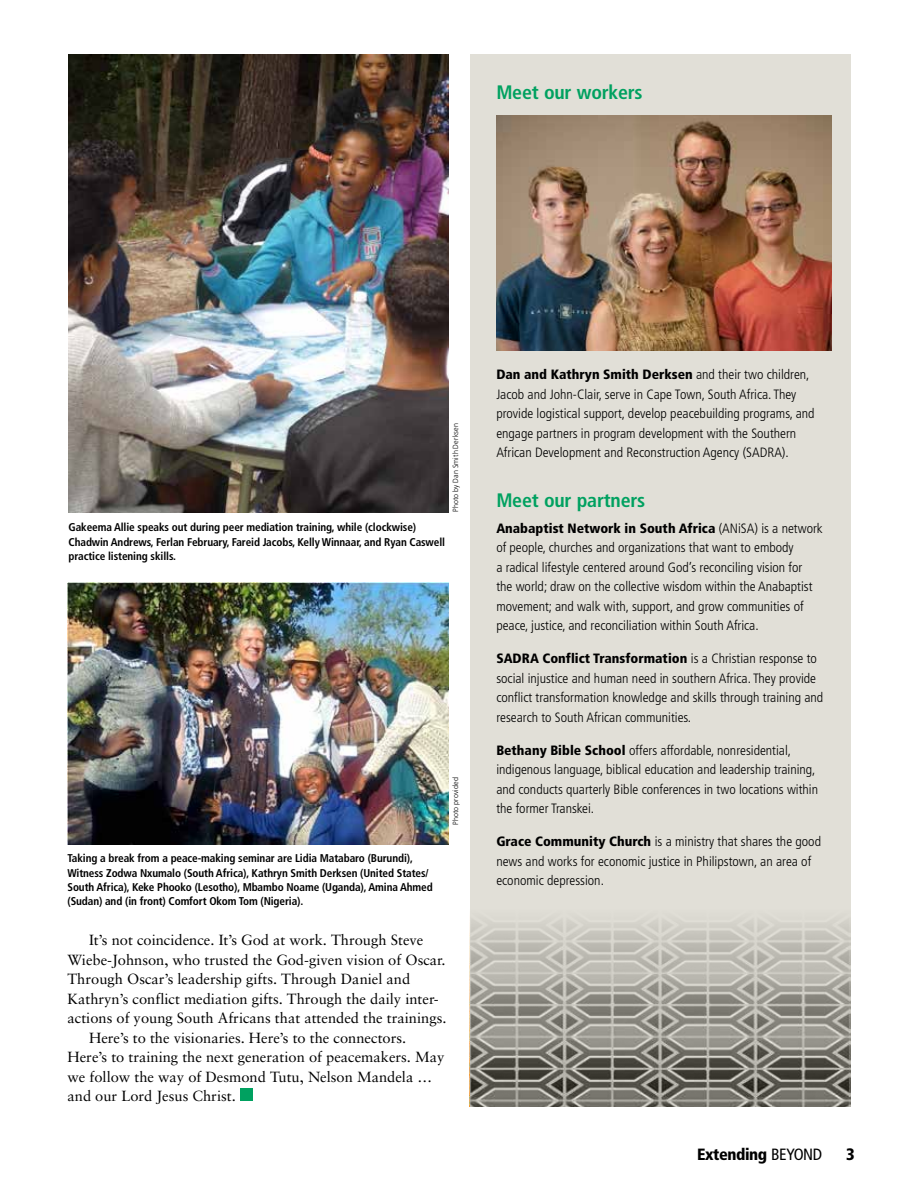
<style>
.page{position:relative;width:918px;height:1188px;background:#fff}
.page>*{position:absolute;margin:0;border:0;box-sizing:border-box;transform-origin:0 0}
.t1{font:700 condensed 19.5px "Frutiger";letter-spacing:-.01em;color:#00a160}
.t2{font:900 condensed 16.5px "Frutiger";color:#000}
.t3{font:900 condensed 16.35px "Frutiger";letter-spacing:-.025em;color:#000}
.t4{font:14.7px "Sabon";color:#000}
.t5{font:300 condensed 13.5px/19.5px "Frutiger";color:#000}
.t6{font:700 condensed 11.25px/14.2px "Frutiger";letter-spacing:-.01em;color:#000}
.t7{font:300 7.5px "Frutiger";letter-spacing:.015em;color:#000;scale:.95 1}
.s1{font-weight:900}
.s2{font-weight:400}
</style>
<div class="page">
<div style="left:470px;top:54px;width:380px;height:1053px;background:#e1dfd7"></div>
<img style="left:496px;top:116px;width:336px;height:235px">
<div style="left:240px;top:1089px;width:12px;height:12px;background:#00a160"></div>
<img style="left:69px;top:54px;width:379px;height:459px">
<img style="left:68px;top:582px;width:380px;height:263px">
<img style="left:470px;top:919px;width:380px;height:188px">
<h1 class="t1" style="left:496px;top:81px;width:148px">Meet our workers</h1>
<p class="t6" style="left:69px;top:520px;width:378px">Gakeema Allie speaks out during peer mediation training, while (clockwise)<br>Chadwin Andrews, Ferlan February, Fareid Jacobs, Kelly Winnaar, and Ryan Caswell practice listening skills.</p>
<p class="t7" style="left:451px;top:512px;width:95px;rotate:-90deg">Photo by Dan Smith Derksen</p>
<p class="t6" style="left:68px;top:851px;width:367px">Taking a break from a peace-making seminar are Lidia Matabaro (Burundi), Witness Zodwa Nxumalo (South Africa), Kathryn Smith Derksen (United States/ South Africa), Keke Phooko (Lesotho), Mbambo Noame (Uganda), Amina Ahmed (Sudan) and (in front) Comfort Okom Tom (Nigeria).</p>
<p class="t7" style="left:451px;top:825px;width:52px;rotate:-90deg">Photo provided</p>
<p class="t4" style="left:89px;top:931px;width:336px">It’s not coincidence. It’s God at work. Through Steve</p>
<p class="t4" style="left:68px;top:951px;width:379px">Wiebe-Johnson, who trusted the God-given vision of Oscar.</p>
<p class="t4" style="left:68px;top:970px;width:344px">Through Oscar’s leadership gifts. Through Daniel and</p>
<p class="t4" style="left:68px;top:990px;width:373px">Kathryn’s conflict mediation gifts. Through the daily inter-</p>
<p class="t4" style="left:68px;top:1009px;width:380px">actions of young South Africans that attended the trainings.</p>
<p class="t4" style="left:89px;top:1029px;width:319px">Here’s to the visionaries. Here’s to the connectors.</p>
<p class="t4" style="left:68px;top:1048px;width:379px">Here’s to training the next generation of peacemakers. May</p>
<p class="t4" style="left:68px;top:1068px;width:366px">we follow the way of Desmond Tutu, Nelson Mandela …</p>
<p class="t4" style="left:68px;top:1087px;width:170px">and our Lord Jesus Christ.</p>
<p class="t5" style="left:496px;top:365px;width:320px"><span class="s1">Dan and Kathryn Smith Derksen</span> and their two children, Jacob and John-Clair, serve in Cape Town, South Africa. They provide logistical support, develop peacebuilding programs, and engage partners in program development with the Southern African Development and Reconstruction Agency (SADRA).</p>
<h1 class="t1" style="left:496px;top:488px;width:150px">Meet our partners</h1>
<p class="t5" style="left:496px;top:519px;width:328px"><span class="s1">Anabaptist Network in South Africa</span> (ANiSA) is a network of people, churches and organizations that want to embody<br>a radical lifestyle centered around God’s reconciling vision for<br>the world; draw on the collective wisdom within the Anabaptist movement; and walk with, support, and grow communities of peace, justice, and reconciliation within South Africa.</p>
<p class="t5" style="left:496px;top:649px;width:328px"><span class="s1">SADRA Conflict Transformation</span> is a Christian response to social injustice and human need in southern Africa. They provide conflict transformation knowledge and skills through training and research to South African communities.</p>
<p class="t5" style="left:496px;top:741px;width:323px"><span class="s1">Bethany Bible School</span> offers affordable, nonresidential, indigenous language, biblical education and leadership training, and conducts quarterly Bible conferences in two locations within the former Transkei.</p>
<p class="t5" style="left:496px;top:832px;width:326px"><span class="s1">Grace Community Church</span> is a ministry that shares the good news and works for economic justice in Philipstown, an area of economic depression.</p>
<p class="t3" style="left:697px;top:1144px;width:126px">Extending <span class="s2">BEYOND</span></p>
<p class="t2" style="left:846px;top:1144px;width:10px">3</p>
</div>
